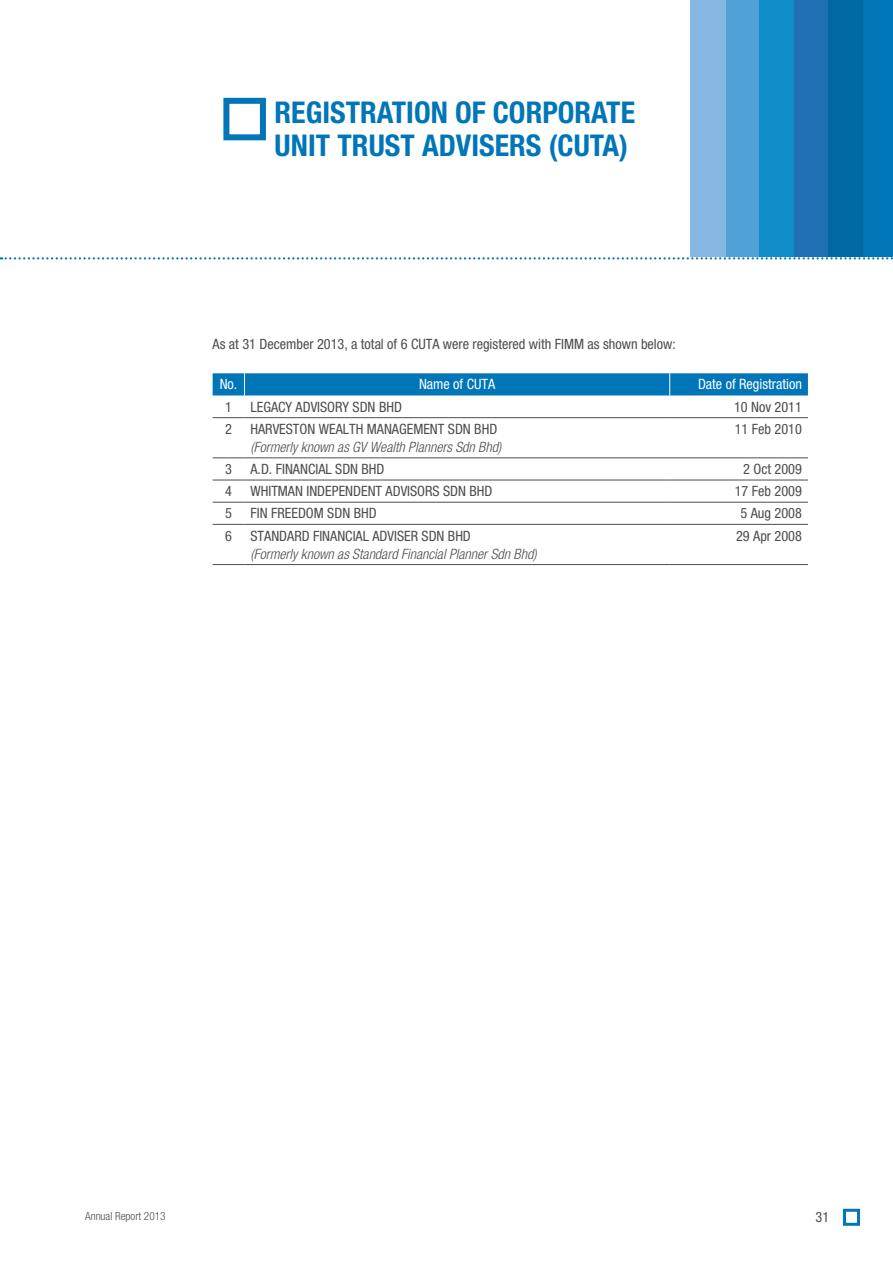
<style>
.page{position:relative;width:893px;height:1263px;background:#fff}
.page>*{position:absolute;margin:0;border:0;box-sizing:border-box;transform-origin:0 0}
.t1{font:700 condensed 30px/33px "Helvetica Neue LT Std";color:#0076b9}
.t2{font:condensed 14.25px "Helvetica Neue LT Std";color:#4d4d4f}
.t3{font:italic 300 condensed 14.25px "Helvetica Neue LT Std";color:#4d4d4f}
.t4{font:condensed 14.25px "Helvetica Neue LT Std";color:#fff}
.t5{font:300 condensed 11.25px "Helvetica Neue LT Std";color:#4d4d4f}
</style>
<div class="page">
<svg style="left:0;top:257px;width:893px;height:2px"></svg>
<div style="left:223px;top:98px;width:43px;height:42px;border:6px solid #0076b9"></div>
<hr style="left:213px;top:417px;width:31px;height:1px;background:#4d4d4f">
<hr style="left:244px;top:417px;width:426px;height:1px;background:#4d4d4f">
<hr style="left:670px;top:417px;width:138px;height:1px;background:#4d4d4f">
<hr style="left:213px;top:458px;width:31px;height:1px;background:#4d4d4f">
<hr style="left:244px;top:458px;width:426px;height:1px;background:#4d4d4f">
<hr style="left:670px;top:458px;width:138px;height:1px;background:#4d4d4f">
<hr style="left:213px;top:480px;width:31px;height:1px;background:#4d4d4f">
<hr style="left:244px;top:480px;width:426px;height:1px;background:#4d4d4f">
<hr style="left:670px;top:480px;width:138px;height:1px;background:#4d4d4f">
<hr style="left:213px;top:502px;width:31px;height:1px;background:#4d4d4f">
<hr style="left:244px;top:502px;width:426px;height:1px;background:#4d4d4f">
<hr style="left:670px;top:502px;width:138px;height:1px;background:#4d4d4f">
<hr style="left:213px;top:524px;width:31px;height:1px;background:#4d4d4f">
<hr style="left:244px;top:524px;width:426px;height:1px;background:#4d4d4f">
<hr style="left:670px;top:524px;width:138px;height:1px;background:#4d4d4f">
<hr style="left:213px;top:564px;width:31px;height:1px;background:#4d4d4f">
<hr style="left:244px;top:564px;width:426px;height:1px;background:#4d4d4f">
<hr style="left:670px;top:564px;width:138px;height:1px;background:#4d4d4f">
<div style="left:213px;top:373px;width:595px;height:22px;background:#0076b9"></div>
<div style="left:862px;top:0;width:31px;height:257px;background:#0076b9"></div>
<div style="left:794px;top:0;width:34px;height:257px;background:#206eb3"></div>
<div style="left:725px;top:0;width:35px;height:257px;background:#50a2d6"></div>
<div style="left:828px;top:0;width:34px;height:257px;background:#0069a4"></div>
<div style="left:760px;top:0;width:34px;height:257px;background:#0e8dc9"></div>
<div style="left:690px;top:0;width:35px;height:257px;background:#87b8e3"></div>
<div style="left:843px;top:1209px;width:17px;height:17px;border:3px solid #0076b9"></div>
<h1 class="t1" style="left:275px;top:96px;width:362px">REGISTRATION OF CORPORATE<br>UNIT TRUST ADVISERS (CUTA)</h1>
<p class="t2" style="left:213px;top:336px;width:465px">As at 31 December 2013, a total of 6 CUTA were registered with FIMM as shown below:</p>
<p class="t4" style="left:220px;top:376px;width:19px">No.</p>
<p class="t4" style="left:419px;top:376px;width:78px">Name of CUTA</p>
<p class="t4" style="left:698px;top:376px;width:105px">Date of Registration</p>
<p class="t2" style="left:225px;top:398px;width:8px">1</p>
<p class="t2" style="left:250px;top:398px;width:153px">LEGACY ADVISORY SDN BHD</p>
<p class="t2" style="left:734px;top:398px;width:69px">10 Nov 2011</p>
<p class="t2" style="left:225px;top:421px;width:8px">2</p>
<p class="t2" style="left:250px;top:421px;width:248px">HARVESTON WEALTH MANAGEMENT SDN BHD</p>
<p class="t3" style="left:250px;top:439px;width:252px">(Formerly known as GV Wealth Planners Sdn Bhd)</p>
<p class="t2" style="left:735px;top:421px;width:69px">11 Feb 2010</p>
<p class="t2" style="left:225px;top:461px;width:8px">3</p>
<p class="t2" style="left:250px;top:461px;width:136px">A.D. FINANCIAL SDN BHD</p>
<p class="t2" style="left:743px;top:461px;width:60px">2 Oct 2009</p>
<p class="t2" style="left:225px;top:483px;width:8px">4</p>
<p class="t2" style="left:250px;top:483px;width:244px">WHITMAN INDEPENDENT ADVISORS SDN BHD</p>
<p class="t2" style="left:735px;top:483px;width:69px">17 Feb 2009</p>
<p class="t2" style="left:225px;top:505px;width:8px">5</p>
<p class="t2" style="left:250px;top:505px;width:128px">FIN FREEDOM SDN BHD</p>
<p class="t2" style="left:741px;top:505px;width:63px">5 Aug 2008</p>
<p class="t2" style="left:225px;top:527px;width:8px">6</p>
<p class="t2" style="left:250px;top:527px;width:222px">STANDARD FINANCIAL ADVISER SDN BHD</p>
<p class="t3" style="left:250px;top:545px;width:288px">(Formerly known as Standard Financial Planner Sdn Bhd)</p>
<p class="t2" style="left:736px;top:527px;width:67px">29 Apr 2008</p>
<p class="t5" style="left:85px;top:1209px;width:82px">Annual Report 2013</p>
<p class="t2" style="left:815px;top:1209px;width:15px">31</p>
</div>
